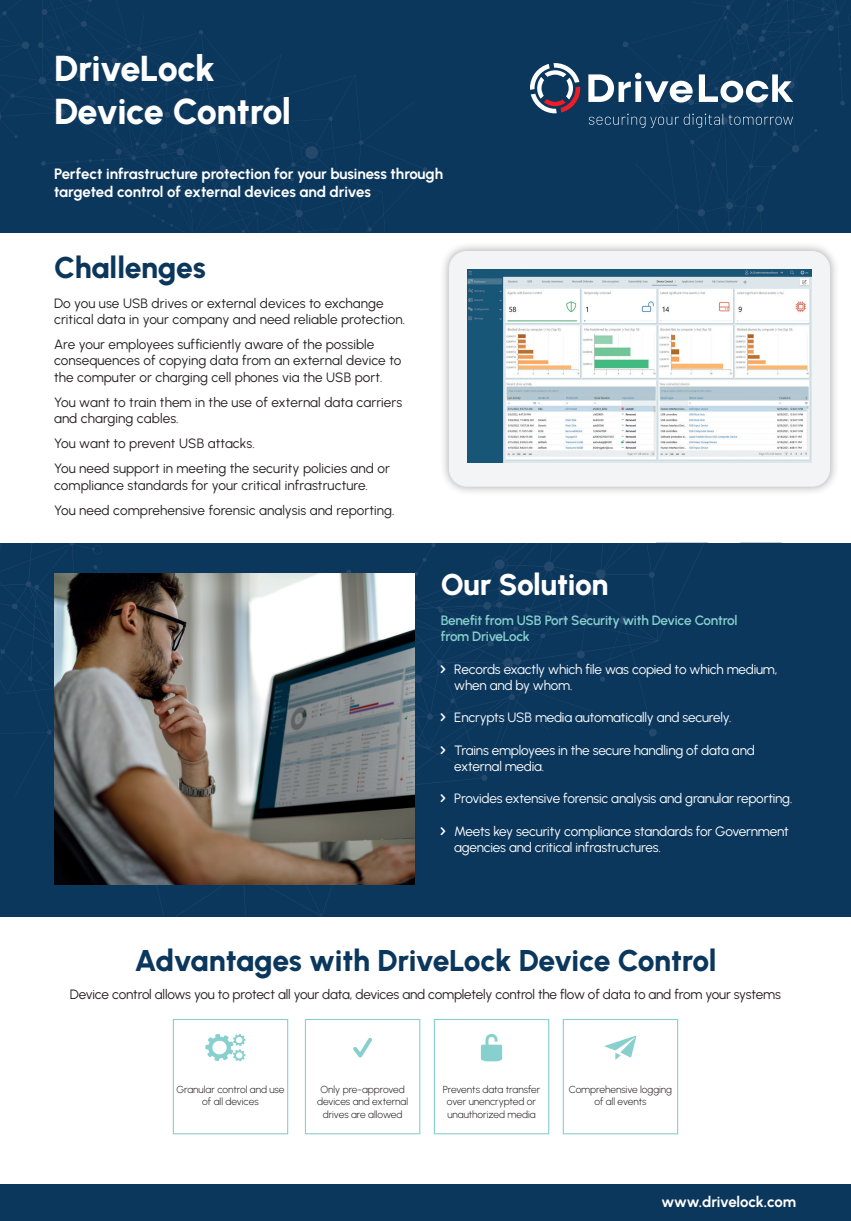
<style>
.page{position:relative;width:851px;height:1221px;background:#fff}
.page>*{position:absolute;margin:0;border:0;box-sizing:border-box;transform-origin:0 0}
.t1{font:800 36px "Urbanist";letter-spacing:-.02em;color:#fff}
.t2{font:800 30px "Urbanist";letter-spacing:-.015em;color:#0b375d}
.t3{font:800 30px "Urbanist";letter-spacing:-.015em;color:#fff}
.t4{font:700 15px "Urbanist";letter-spacing:-.01em;color:#fff}
.t5{font:13.5px "Urbanist";letter-spacing:.005em;color:#231f20}
.t6{font:13.5px/16.2px "Urbanist";letter-spacing:-.015em;color:#fff}
.t7{font:13.5px "Urbanist";letter-spacing:-.015em;color:#231f20}
.t8{font:600 13.5px "Urbanist";letter-spacing:-.02em;color:#87d0ce}
.t9{font:300 10.2px/12.1px "Urbanist";letter-spacing:-.005em;color:#231f20;text-align:center}
</style>
<div class="page">
<div style="left:711px;top:833px;width:139px;height:65px;background:#0b375d"></div>
<div style="left:711px;top:543px;width:139px;height:290px;background:#0b375d"></div>
<div style="left:0;top:543px;width:711px;height:373px;background:#0b375d"></div>
<div style="left:0;top:543px;width:656px;height:253px;background:#0b375d"></div>
<svg style="left:0;top:559px;width:631px;height:216px;fill:#0b375d"></svg>
<svg style="left:513px;top:645px;width:17px;height:17px"></svg>
<svg style="left:491px;top:556px;width:17px;height:16px"></svg>
<div style="left:0;top:1184px;width:850px;height:36px;background:#0b375d"></div>
<div style="left:0;top:0;width:850px;height:232px;background:#0b375d"></div>
<div style="left:305px;top:1018px;width:115px;height:116px;border:1px solid #87d0ce"></div>
<div style="left:173px;top:1018px;width:115px;height:116px;border:1px solid #87d0ce"></div>
<div style="left:434px;top:1018px;width:115px;height:116px;border:1px solid #87d0ce"></div>
<div style="left:562px;top:1018px;width:116px;height:116px;border:1px solid #87d0ce"></div>
<svg style="left:353px;top:1037px;width:19px;height:20px"></svg>
<svg style="left:481px;top:1034px;width:21px;height:27px"></svg>
<svg style="left:604px;top:1035px;width:32px;height:24px"></svg>
<svg style="left:205px;top:1034px;width:40px;height:27px"></svg>
<svg style="left:644px;top:129px;width:173px;height:103px"></svg>
<svg style="left:723px;top:200px;width:12px;height:12px"></svg>
<svg style="left:42px;top:0;width:330px;height:232px"></svg>
<svg style="left:300px;top:142px;width:22px;height:21px"></svg>
<svg style="left:206px;top:124px;width:13px;height:12px"></svg>
<svg style="left:214px;top:189px;width:14px;height:12px"></svg>
<svg style="left:102px;top:55px;width:13px;height:13px"></svg>
<svg style="left:121px;top:168px;width:14px;height:14px"></svg>
<svg style="left:56px;top:106px;width:12px;height:13px"></svg>
<svg style="left:172px;top:157px;width:13px;height:13px"></svg>
<svg style="left:588px;top:0;width:257px;height:128px"></svg>
<svg style="left:530px;top:63px;width:50px;height:50px"></svg>
<img style="left:54px;top:574px;width:360px;height:310px">
<div style="left:440px;top:242px;width:399px;height:254px;background:#231f20;opacity:.37"></div>
<div style="left:449px;top:251px;width:381px;height:235px;background:#f3f4f6;border-radius:18px"></div>
<img style="left:467px;top:270px;width:344px;height:192px">
<svg style="left:440px;top:665px;width:18px;height:9px"></svg>
<svg style="left:440px;top:713px;width:18px;height:10px"></svg>
<svg style="left:440px;top:746px;width:18px;height:9px"></svg>
<svg style="left:440px;top:794px;width:18px;height:10px"></svg>
<svg style="left:440px;top:827px;width:18px;height:9px"></svg>
<p class="t1" style="left:54px;top:45px;width:162px">DriveLock</p>
<p class="t1" style="left:54px;top:88px;width:239px">Device Control</p>
<p class="t4" style="left:54px;top:164px;width:390px">Perfect infrastructure protection for your business through</p>
<p class="t4" style="left:54px;top:182px;width:318px">targeted control of external devices and drives</p>
<p class="t2" style="left:54px;top:248px;width:153px">Challenges</p>
<p class="t5" style="left:54px;top:294px;width:331px">Do you use USB drives or external devices to exchange</p>
<p class="t5" style="left:54px;top:310px;width:353px">critical data in your company and need reliable protection.</p>
<p class="t5" style="left:54px;top:335px;width:322px">Are your employees sufficiently aware of the possible</p>
<p class="t5" style="left:54px;top:352px;width:349px">consequences of copying data from an external device to</p>
<p class="t5" style="left:54px;top:368px;width:330px">the computer or charging cell phones via the USB port.</p>
<p class="t5" style="left:54px;top:393px;width:349px">You want to train them in the use of external data carriers</p>
<p class="t5" style="left:54px;top:409px;width:126px">and charging cables.</p>
<p class="t5" style="left:54px;top:434px;width:202px">You want to prevent USB attacks.</p>
<p class="t5" style="left:54px;top:460px;width:337px">You need support in meeting the security policies and or</p>
<p class="t5" style="left:54px;top:476px;width:315px">compliance standards for your critical infrastructure.</p>
<p class="t5" style="left:54px;top:501px;width:342px">You need comprehensive forensic analysis and reporting.</p>
<p class="t3" style="left:441px;top:565px;width:169px">Our Solution</p>
<p class="t8" style="left:441px;top:611px;width:298px">Benefit from USB Port Security with Device Control</p>
<p class="t8" style="left:441px;top:627px;width:91px">from DriveLock</p>
<p class="t6" style="left:454px;top:660px;width:325px">Records exactly which file was copied to which medium,</p>
<p class="t6" style="left:454px;top:676px;width:120px">when and by whom.</p>
<p class="t6" style="left:454px;top:709px;width:279px">Encrypts USB media automatically and securely.</p>
<p class="t6" style="left:454px;top:741px;width:302px">Trains employees in the secure handling of data and</p>
<p class="t6" style="left:454px;top:757px;width:91px">external media.</p>
<p class="t6" style="left:454px;top:790px;width:339px">Provides extensive forensic analysis and granular reporting.</p>
<p class="t6" style="left:454px;top:822px;width:336px">Meets key security compliance standards for Government agencies and critical infrastructures.</p>
<p class="t2" style="left:134px;top:940px;width:583px">Advantages with DriveLock Device Control</p>
<p class="t7" style="left:70px;top:985px;width:712px">Device control allows you to protect all your data, devices and completely control the flow of data to and from your systems</p>
<p class="t9" style="left:176px;top:1083px;width:110px">Granular control and use of all devices</p>
<p class="t9" style="left:442px;top:1083px;width:99px">Prevents data transfer over unencrypted or unauthorized media</p>
<p class="t9" style="left:568px;top:1083px;width:105px">Comprehensive logging</p>
<p class="t9" style="left:320px;top:1083px;width:86px">Only pre-approved</p>
<p class="t9" style="left:317px;top:1095px;width:92px">devices and external drives are allowed</p>
<p class="t9" style="left:594px;top:1095px;width:54px">of all events</p>
<p class="t4" style="left:661px;top:1191px;width:136px">www.drivelock.com</p>
</div>
